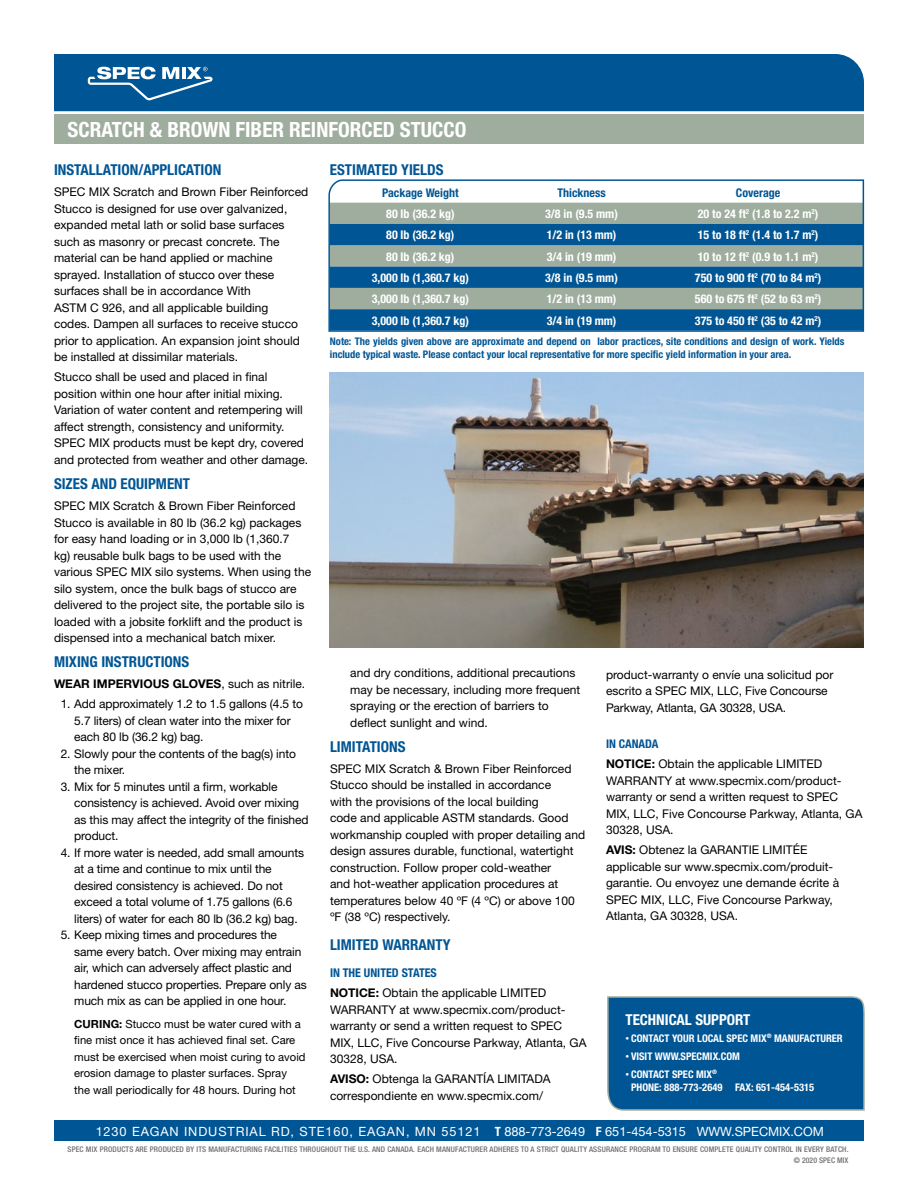
<style>
.page{position:relative;width:918px;height:1188px;background:#fff}
.page>*{position:absolute;margin:0;border:0;box-sizing:border-box;transform-origin:0 0}
.t1{font:700 condensed 21px "Helvetica Neue";color:#fff}
.t2{font:700 condensed 15px "Helvetica Neue";color:#005695}
.t3{font:700 condensed 15px "Helvetica Neue";color:#fff}
.t4{font:12.75px "Helvetica Neue";letter-spacing:.07em;color:#fff}
.t5{font:12px/16.5px "Helvetica Neue";color:#000}
.t6{font:700 condensed 12px "Helvetica Neue";color:#fff}
.t7{font:700 12px "Helvetica Neue";color:#000}
.t8{font:700 condensed 12px "Helvetica Neue";color:#005695}
.t9{font:700 condensed 12px "Helvetica 77";color:#005695}
.t10{font:11.25px/16.5px "Helvetica Neue";color:#000}
.t11{font:700 condensed 10.5px/13.5px "Helvetica Neue";color:#005695}
.t12{font:700 condensed 10.5px/13.5px "Helvetica Neue";color:#fff}
.t13{font:500 condensed 7.8px/11.2px "Helvetica Neue";letter-spacing:.02em;color:#6d6e71;text-align:right}
.s1{font-weight:400}
.s2{font-weight:700}
.s3{font-weight:700;font-stretch:condensed;color:#005695}
.s4{font-size:7.5px}
.s5{font-weight:700;font-stretch:condensed}
</style>
<div class="page">
<div style="left:54px;top:54px;width:810px;height:57px;background:#005695"></div>
<div style="left:54px;top:1120px;width:810px;height:21px;background:#005695"></div>
<svg style="left:88px;top:67px;width:125px;height:34px"></svg>
<div style="left:54px;top:114px;width:810px;height:30px;background:#9fad9e"></div>
<div style="left:607px;top:996px;width:258px;height:115px;background:#005595"></div>
<img style="left:330px;top:373px;width:534px;height:275px">
<svg style="left:328px;top:179px;width:537px;height:153px;background:#6893a8"></svg>
<h1 class="t1" style="left:68px;top:117px;width:400px">SCRATCH &amp; BROWN FIBER REINFORCED STUCCO</h1>
<p class="t2" style="left:54px;top:161px;width:169px">INSTALLATION/APPLICATION</p>
<p class="t5" style="left:54px;top:184px;width:256px">SPEC MIX Scratch and Brown Fiber Reinforced Stucco is designed for use over galvanized, expanded metal lath or solid base surfaces such as masonry or precast concrete. The material can be hand applied or machine sprayed. Installation of stucco over these surfaces shall be in accordance With<br>ASTM C 926, and all applicable building<br>codes. Dampen all surfaces to receive stucco prior to application. An expansion joint should be installed at dissimilar materials.</p>
<p class="t5" style="left:54px;top:369px;width:256px">Stucco shall be used and placed in final position within one hour after initial mixing.<br>Variation of water content and retempering will affect strength, consistency and uniformity.<br>SPEC MIX products must be kept dry, covered and protected from weather and other damage.</p>
<p class="t2" style="left:54px;top:475px;width:138px">SIZES AND EQUIPMENT</p>
<p class="t5" style="left:54px;top:497px;width:259px">SPEC MIX Scratch &amp; Brown Fiber Reinforced Stucco is available in 80 lb (36.2 kg) packages for easy hand loading or in 3,000 lb (1,360.7<br>kg) reusable bulk bags to be used with the various SPEC MIX silo systems. When using the silo system, once the bulk bags of stucco are delivered to the project site, the portable silo is loaded with a jobsite forklift and the product is dispensed into a mechanical batch mixer.</p>
<p class="t2" style="left:54px;top:653px;width:137px">MIXING INSTRUCTIONS</p>
<p class="t7" style="left:54px;top:677px;width:253px">WEAR IMPERVIOUS GLOVES<span class="s1">, such as nitrile.</span></p>
<p class="t5" style="left:74px;top:696px;width:230px;text-indent:-14px">1. Add approximately 1.2 to 1.5 gallons (4.5 to<br>5.7 liters) of clean water into the mixer for each 80 lb (36.2 kg) bag.</p>
<p class="t5" style="left:74px;top:745px;width:223px;text-indent:-14px">2. Slowly pour the contents of the bag(s) into the mixer.</p>
<p class="t5" style="left:74px;top:778px;width:236px;text-indent:-14px">3. Mix for 5 minutes until a firm, workable consistency is achieved. Avoid over mixing as this may affect the integrity of the finished product.</p>
<p class="t5" style="left:74px;top:844px;width:231px;text-indent:-14px">4. If more water is needed, add small amounts at a time and continue to mix until the desired consistency is achieved. Do not exceed a total volume of 1.75 gallons (6.6 liters) of water for each 80 lb (36.2 kg) bag.</p>
<p class="t5" style="left:74px;top:927px;width:234px;text-indent:-14px">5. Keep mixing times and procedures the same every batch. Over mixing may entrain air, which can adversely affect plastic and hardened stucco properties. Prepare only as much mix as can be applied in one hour.</p>
<p class="t10" style="left:74px;top:1015px;width:233px"><span class="s2">CURING:</span> Stucco must be water cured with a fine mist once it has achieved final set. Care must be exercised when moist curing to avoid erosion damage to plaster surfaces. Spray the wall periodically for 48 hours. During hot</p>
<p class="t2" style="left:330px;top:161px;width:115px">ESTIMATED YIELDS</p>
<p class="t8" style="left:382px;top:185px;width:78px">Package Weight</p>
<p class="t8" style="left:557px;top:185px;width:50px">Thickness</p>
<p class="t8" style="left:736px;top:185px;width:46px">Coverage</p>
<p class="t6" style="left:386px;top:206px;width:70px">80 lb (36.2 kg)</p>
<p class="t6" style="left:545px;top:206px;width:74px">3/8 in (9.5 mm)</p>
<p class="t6" style="left:698px;top:206px;width:122px">20 to 24 ft<sup>2</sup> (1.8 to 2.2 m<sup>2</sup>)</p>
<p class="t6" style="left:386px;top:228px;width:70px">80 lb (36.2 kg)</p>
<p class="t6" style="left:547px;top:228px;width:71px">1/2 in (13 mm)</p>
<p class="t6" style="left:698px;top:228px;width:122px">15 to 18 ft<sup>2</sup> (1.4 to 1.7 m<sup>2</sup>)</p>
<p class="t6" style="left:386px;top:249px;width:70px">80 lb (36.2 kg)</p>
<p class="t6" style="left:547px;top:249px;width:71px">3/4 in (19 mm)</p>
<p class="t6" style="left:698px;top:249px;width:122px">10 to 12 ft<sup>2</sup> (0.9 to 1.1 m<sup>2</sup>)</p>
<p class="t6" style="left:372px;top:270px;width:99px">3,000 lb (1,360.7 kg)</p>
<p class="t6" style="left:545px;top:270px;width:74px">3/8 in (9.5 mm)</p>
<p class="t6" style="left:695px;top:270px;width:128px">750 to 900 ft<sup>2</sup> (70 to 84 m<sup>2</sup>)</p>
<p class="t6" style="left:372px;top:292px;width:99px">3,000 lb (1,360.7 kg)</p>
<p class="t6" style="left:547px;top:292px;width:71px">1/2 in (13 mm)</p>
<p class="t6" style="left:695px;top:292px;width:128px">560 to 675 ft<sup>2</sup> (52 to 63 m<sup>2</sup>)</p>
<p class="t6" style="left:372px;top:313px;width:99px">3,000 lb (1,360.7 kg)</p>
<p class="t6" style="left:547px;top:313px;width:71px">3/4 in (19 mm)</p>
<p class="t6" style="left:695px;top:313px;width:128px">375 to 450 ft<sup>2</sup> (35 to 42 m<sup>2</sup>)</p>
<p class="t11" style="left:330px;top:334px;width:516px">Note: The yields given above are approximate and depend on labor practices, site conditions and design of work. Yields include typical waste. Please contact your local representative for more specific yield information in your area.</p>
<p class="t5" style="left:350px;top:664px;width:232px">and dry conditions, additional precautions may be necessary, including more frequent spraying or the erection of barriers to deflect sunlight and wind.</p>
<p class="t2" style="left:330px;top:737px;width:77px">LIMITATIONS</p>
<p class="t5" style="left:330px;top:760px;width:257px">SPEC MIX Scratch &amp; Brown Fiber Reinforced Stucco should be installed in accordance<br>with the provisions of the local building<br>code and applicable ASTM standards. Good workmanship coupled with proper detailing and design assures durable, functional, watertight construction. Follow proper cold-weather<br>and hot-weather application procedures at temperatures below 40 ºF (4 ºC) or above 100 ºF (38 ºC) respectively.</p>
<p class="t2" style="left:330px;top:935px;width:122px">LIMITED WARRANTY</p>
<p class="t9" style="left:330px;top:966px;width:108px">IN THE UNITED STATES</p>
<p class="t5" style="left:330px;top:985px;width:258px"><span class="s2">NOTICE:</span> Obtain the applicable LIMITED WARRANTY at www.specmix.com/product&shy;warranty or send a written request to SPEC MIX, LLC, Five Concourse Parkway, Atlanta, GA 30328, USA.</p>
<p class="t5" style="left:330px;top:1071px;width:222px"><span class="s2">AVISO:</span> Obtenga la GARANTÍA LIMITADA correspondiente en www.specmix.com/</p>
<p class="t5" style="left:606px;top:666px;width:229px">product-warranty o envíe una solicitud por escrito a SPEC MIX, LLC, Five Concourse<br>Parkway, Atlanta, GA 30328, USA.</p>
<p class="t5" style="left:606px;top:734px;width:218px;line-height:20px"><span class="s3">IN CANADA<br></span><span class="s2">NOTICE:</span> Obtain the applicable LIMITED</p>
<p class="t5" style="left:606px;top:772px;width:258px">WARRANTY at www.specmix.com/product&shy;warranty or send a written request to SPEC MIX, LLC, Five Concourse Parkway, Atlanta, GA 30328, USA.</p>
<p class="t5" style="left:606px;top:841px;width:235px"><span class="s2">AVIS:</span> Obtenez la GARANTIE LIMITÉE applicable sur www.specmix.com/produit&shy;garantie. Ou envoyez une demande écrite à SPEC MIX, LLC, Five Concourse Parkway, Atlanta, GA 30328, USA.</p>
<p class="t3" style="left:626px;top:1011px;width:126px">TECHNICAL SUPPORT</p>
<p class="t12" style="left:626px;top:1031px;width:219px"><span class="s4">•</span> CONTACT YOUR LOCAL SPEC MIX<sup>®</sup> MANUFACTURER</p>
<p class="t12" style="left:626px;top:1049px;width:116px"><span class="s4">•</span> VISIT WWW.SPECMIX.COM</p>
<p class="t12" style="left:631px;top:1067px;width:185px;text-indent:-6px"><span class="s4">•</span> CONTACT SPEC MIX<sup>®<br></sup>PHONE: 888-773-2649 FAX: 651-454-5315</p>
<p class="t4" style="left:96px;top:1123px;width:730px">1230 EAGAN INDUSTRIAL RD, STE160, EAGAN, MN 55121 <span class="s5">T</span> 888-773-2649 <span class="s5">F</span> 651-454-5315 WWW.SPECMIX.COM</p>
<p class="t13" style="left:68px;top:1143px;width:783px">SPEC MIX PRODUCTS ARE PRODUCED BY ITS MANUFACTURING FACILITIES THROUGHOUT THE U.S. AND CANADA. EACH MANUFACTURER ADHERES TO A STRICT QUALITY ASSURANCE PROGRAM TO ENSURE COMPLETE QUALITY CONTROL IN EVERY BATCH. © 2020 SPEC MIX</p>
</div>
